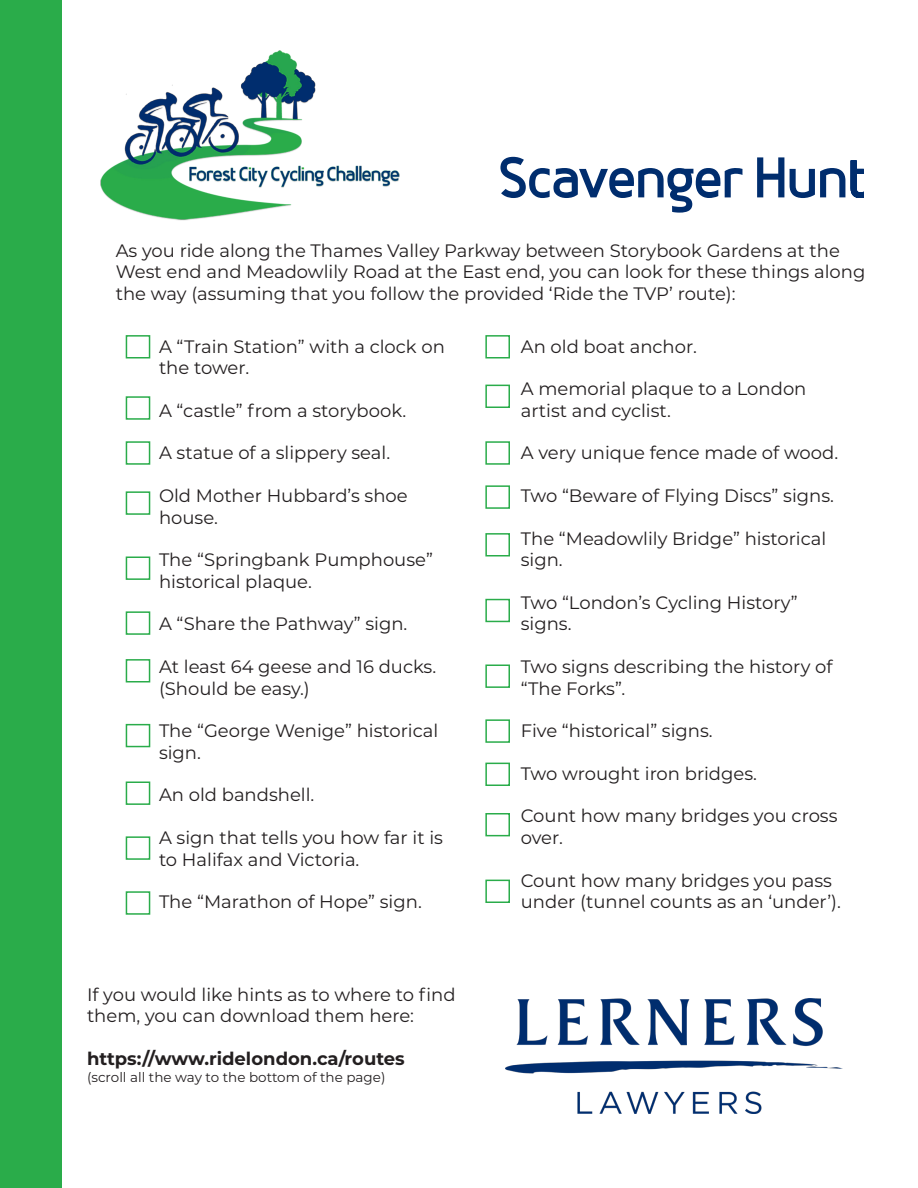
<style>
.page{position:relative;width:918px;height:1188px;background:#fff}
.page>*{position:absolute;margin:0;border:0;box-sizing:border-box;transform-origin:0 0}
.t1{font:52.5px "Bloomsburg";color:#002d6e}
.t2{font:18px/21.6px "Montserrat";color:#231f20}
.t3{font:700 18px "Montserrat";color:#231f20}
.t4{font:13.5px "Montserrat";color:#231f20}
</style>
<div class="page">
<div style="left:126px;top:335px;width:24px;height:23px;border:2px solid #2aac4a"></div>
<div style="left:126px;top:396px;width:24px;height:24px;border:2px solid #2aac4a"></div>
<div style="left:126px;top:441px;width:24px;height:24px;border:2px solid #2aac4a"></div>
<div style="left:126px;top:491px;width:24px;height:24px;border:2px solid #2aac4a"></div>
<div style="left:126px;top:556px;width:24px;height:24px;border:2px solid #2aac4a"></div>
<div style="left:126px;top:611px;width:24px;height:24px;border:2px solid #2aac4a"></div>
<div style="left:485px;top:385px;width:25px;height:23px;border:2px solid #2aac4a"></div>
<div style="left:485px;top:441px;width:25px;height:24px;border:2px solid #2aac4a"></div>
<div style="left:485px;top:485px;width:25px;height:24px;border:2px solid #2aac4a"></div>
<div style="left:485px;top:533px;width:25px;height:23px;border:2px solid #2aac4a"></div>
<div style="left:485px;top:763px;width:25px;height:23px;border:2px solid #2aac4a"></div>
<div style="left:485px;top:813px;width:25px;height:23px;border:2px solid #2aac4a"></div>
<div style="left:126px;top:659px;width:24px;height:23px;border:2px solid #2aac4a"></div>
<div style="left:126px;top:724px;width:24px;height:23px;border:2px solid #2aac4a"></div>
<div style="left:126px;top:782px;width:24px;height:23px;border:2px solid #2aac4a"></div>
<div style="left:126px;top:836px;width:24px;height:24px;border:2px solid #2aac4a"></div>
<div style="left:126px;top:891px;width:24px;height:24px;border:2px solid #2aac4a"></div>
<div style="left:485px;top:335px;width:25px;height:23px;border:2px solid #2aac4a"></div>
<div style="left:485px;top:599px;width:25px;height:23px;border:2px solid #2aac4a"></div>
<div style="left:485px;top:664px;width:25px;height:24px;border:2px solid #2aac4a"></div>
<div style="left:485px;top:719px;width:25px;height:24px;border:2px solid #2aac4a"></div>
<div style="left:485px;top:880px;width:25px;height:23px;border:2px solid #2aac4a"></div>
<img style="left:100px;top:50px;width:300px;height:171px">
<div style="left:0;top:0;width:61px;height:1188px;background:#2aac4a"></div>
<img style="left:505px;top:998px;width:338px;height:116px">
<p class="t1" style="left:498px;top:148px;width:370px">Scavenger Hunt</p>
<p class="t2" style="left:116px;top:239px;width:751px">As you ride along the Thames Valley Parkway between Storybook Gardens at the<br>West end and Meadowlily Road at the East end, you can look for these things along the way (assuming that you follow the provided ‘Ride the TVP’ route):</p>
<p class="t2" style="left:159px;top:335px;width:287px">A “Train Station” with a clock on the tower.</p>
<p class="t2" style="left:159px;top:399px;width:249px">A “castle” from a storybook.</p>
<p class="t2" style="left:159px;top:442px;width:233px">A statue of a slippery seal.</p>
<p class="t2" style="left:159px;top:484px;width:250px">Old Mother Hubbard’s shoe house.</p>
<p class="t2" style="left:159px;top:548px;width:275px">The “Springbank Pumphouse” historical plaque.</p>
<p class="t2" style="left:159px;top:613px;width:250px">A “Share the Pathway” sign.</p>
<p class="t2" style="left:159px;top:655px;width:279px">At least 64 geese and 16 ducks. (Should be easy.)</p>
<p class="t2" style="left:159px;top:719px;width:281px">The “George Wenige” historical sign.</p>
<p class="t2" style="left:159px;top:784px;width:157px">An old bandshell.</p>
<p class="t2" style="left:159px;top:826px;width:286px">A sign that tells you how far it is to Halifax and Victoria.</p>
<p class="t2" style="left:159px;top:890px;width:264px">The “Marathon of Hope” sign.</p>
<p class="t2" style="left:87px;top:983px;width:370px">If you would like hints as to where to find them, you can download them here:</p>
<p class="t3" style="left:87px;top:1046px;width:319px">https://www.ridelondon.ca/routes</p>
<p class="t4" style="left:87px;top:1067px;width:300px">(scroll all the way to the bottom of the page)</p>
<p class="t2" style="left:521px;top:335px;width:178px">An old boat anchor.</p>
<p class="t2" style="left:521px;top:377px;width:287px">A memorial plaque to a London artist and cyclist.</p>
<p class="t2" style="left:521px;top:442px;width:319px">A very unique fence made of wood.</p>
<p class="t2" style="left:521px;top:484px;width:315px">Two “Beware of Flying Discs” signs.</p>
<p class="t2" style="left:521px;top:527px;width:307px">The “Meadowlily Bridge” historical sign.</p>
<p class="t2" style="left:521px;top:591px;width:279px">Two “London’s Cycling History” signs.</p>
<p class="t2" style="left:521px;top:655px;width:313px">Two signs describing the history of “The Forks”.</p>
<p class="t2" style="left:521px;top:719px;width:193px">Five “historical” signs.</p>
<p class="t2" style="left:521px;top:762px;width:238px">Two wrought iron bridges.</p>
<p class="t2" style="left:521px;top:805px;width:318px">Count how many bridges you cross over.</p>
<p class="t2" style="left:521px;top:869px;width:322px">Count how many bridges you pass under (tunnel counts as an ‘under’).</p>
</div>
